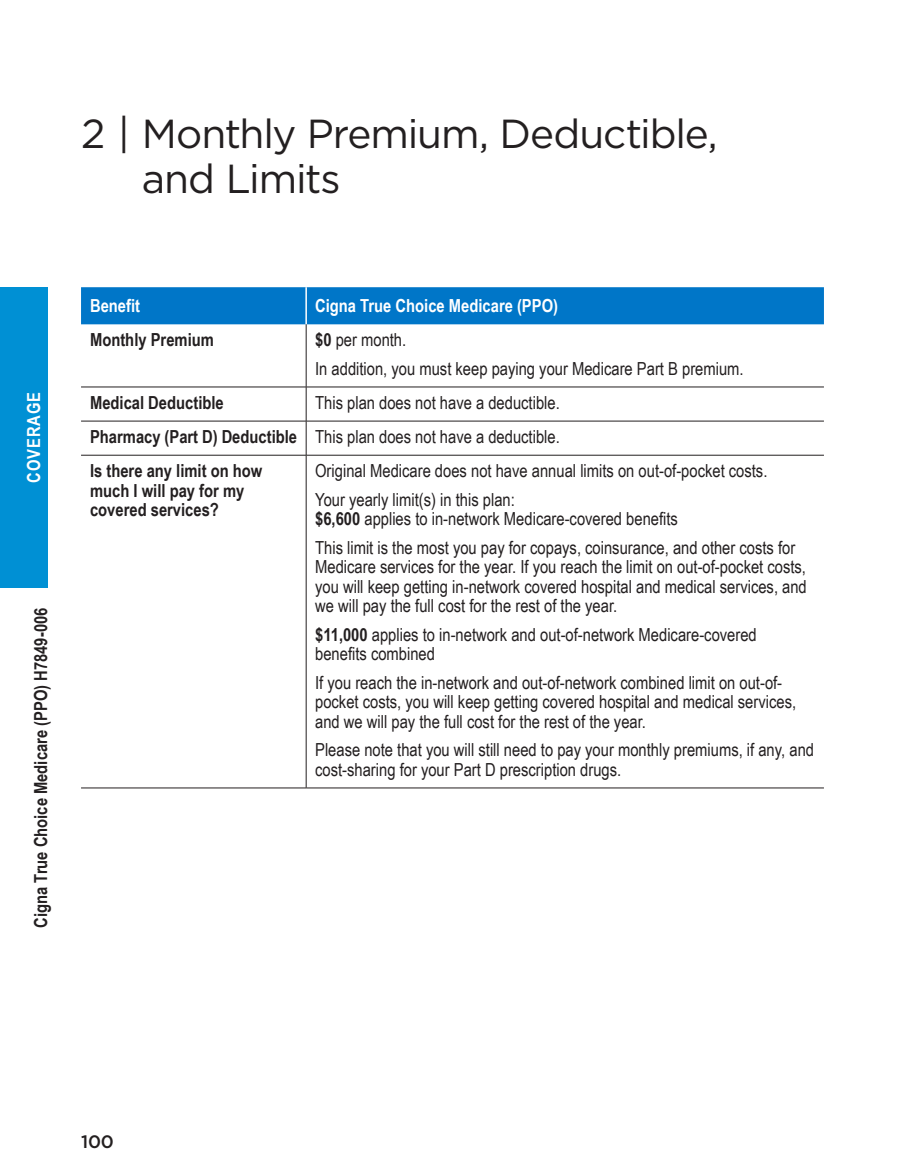
<style>
.page{position:relative;width:905px;height:1175px;background:#fff}
.page>*{position:absolute;margin:0;border:0;box-sizing:border-box;transform-origin:0 0}
.t1{font:40.5px/45px "Gotham";letter-spacing:-.03em;color:#231f20}
.table_para{font:18px/19.5px "Arial Narrow";color:#231f20}
.table_row_h2_sctn_2{font:700 18px/19.5px "Arial Narrow";color:#231f20}
.table_para_sctn_2{font:18px "Arial Narrow";color:#231f20}
.margin_plan_name{font:700 18px "Arial Narrow";color:#231f20}
.table_col_h1_align_r{font:700 18px "Arial Narrow";color:#fff}
.table_text{font:18px "Arial Narrow";color:#231f20}
.table_col_h1_align_r-2{font:700 18px "Arial Narrow";letter-spacing:.05em;color:#fff}
.t2{font:500 18px "Gotham";color:#231f20}
.s1{font-weight:700}
</style>
<div class="page">
<div style="left:0;top:287px;width:47px;height:300px;background:#0090d4"></div>
<div style="left:81px;top:287px;width:743px;height:37px;background:#0076c8"></div>
<hr style="left:81px;top:387px;width:225px;height:1px;background:#231f20">
<hr style="left:306px;top:387px;width:518px;height:1px;background:#231f20">
<hr style="left:81px;top:421px;width:225px;height:1px;background:#231f20">
<hr style="left:306px;top:421px;width:518px;height:1px;background:#231f20">
<hr style="left:81px;top:455px;width:225px;height:1px;background:#231f20">
<hr style="left:306px;top:455px;width:518px;height:1px;background:#231f20">
<hr style="left:306px;top:387px;width:1px;height:34px;background:#231f20">
<hr style="left:306px;top:421px;width:1px;height:34px;background:#231f20">
<hr style="left:306px;top:455px;width:1px;height:332px;background:#231f20">
<hr style="left:81px;top:787px;width:225px;height:1px;background:#231f20">
<hr style="left:306px;top:787px;width:518px;height:1px;background:#231f20">
<hr style="left:305px;top:287px;width:2px;height:37px;background:#fff">
<hr style="left:306px;top:324px;width:1px;height:63px;background:#231f20">
<p class="t1" style="left:142px;top:110px;width:577px;text-indent:-61px">2 | Monthly Premium, Deductible, and Limits</p>
<p class="table_col_h1_align_r-2" style="left:20px;top:483px;width:92px;rotate:-90deg">COVERAGE</p>
<p class="margin_plan_name" style="left:27px;top:927px;width:321px;rotate:-90deg">Cigna True Choice Medicare (PPO) H7849-006</p>
<p class="table_col_h1_align_r" style="left:90px;top:292px;width:52px">Benefit</p>
<p class="table_col_h1_align_r" style="left:315px;top:292px;width:244px">Cigna True Choice Medicare (PPO)</p>
<p class="table_row_h2_sctn_2" style="left:90px;top:329px;width:125px">Monthly Premium</p>
<p class="table_para_sctn_2" style="left:315px;top:327px;width:93px"><span class="s1">$0</span> per month.</p>
<p class="table_para_sctn_2" style="left:315px;top:355px;width:430px">In addition, you must keep paying your Medicare Part B premium.</p>
<p class="table_row_h2_sctn_2" style="left:90px;top:392px;width:135px">Medical Deductible</p>
<p class="table_para" style="left:315px;top:392px;width:246px">This plan does not have a deductible.</p>
<p class="table_row_h2_sctn_2" style="left:90px;top:426px;width:209px">Pharmacy (Part D) Deductible</p>
<p class="table_para" style="left:315px;top:426px;width:246px">This plan does not have a deductible.</p>
<p class="table_row_h2_sctn_2" style="left:90px;top:460px;width:174px">Is there any limit on how much I will pay for my covered services?</p>
<p class="table_para" style="left:315px;top:460px;width:454px">Original Medicare does not have annual limits on out-of-pocket costs.</p>
<p class="table_text" style="left:315px;top:486px;width:201px">Your yearly limit(s) in this plan:</p>
<p class="table_para" style="left:315px;top:508px;width:364px"><span class="s1">$6,600</span> applies to in-network Medicare-covered benefits</p>
<p class="table_para" style="left:315px;top:537px;width:493px">This limit is the most you pay for copays, coinsurance, and other costs for Medicare services for the year. If you reach the limit on out-of-pocket costs, you will keep getting in-network covered hospital and medical services, and we will pay the full cost for the rest of the year.</p>
<p class="table_para" style="left:315px;top:624px;width:443px"><span class="s1">$11,000</span> applies to in-network and out-of-network Medicare-covered benefits combined</p>
<p class="table_para" style="left:315px;top:672px;width:482px">If you reach the in-network and out-of-network combined limit on out-of&shy;pocket costs, you will keep getting covered hospital and medical services, and we will pay the full cost for the rest of the year.</p>
<p class="table_para" style="left:315px;top:739px;width:500px">Please note that you will still need to pay your monthly premiums, if any, and cost-sharing for your Part D prescription drugs.</p>
<p class="t2" style="left:81px;top:1129px;width:34px">100</p>
</div>
